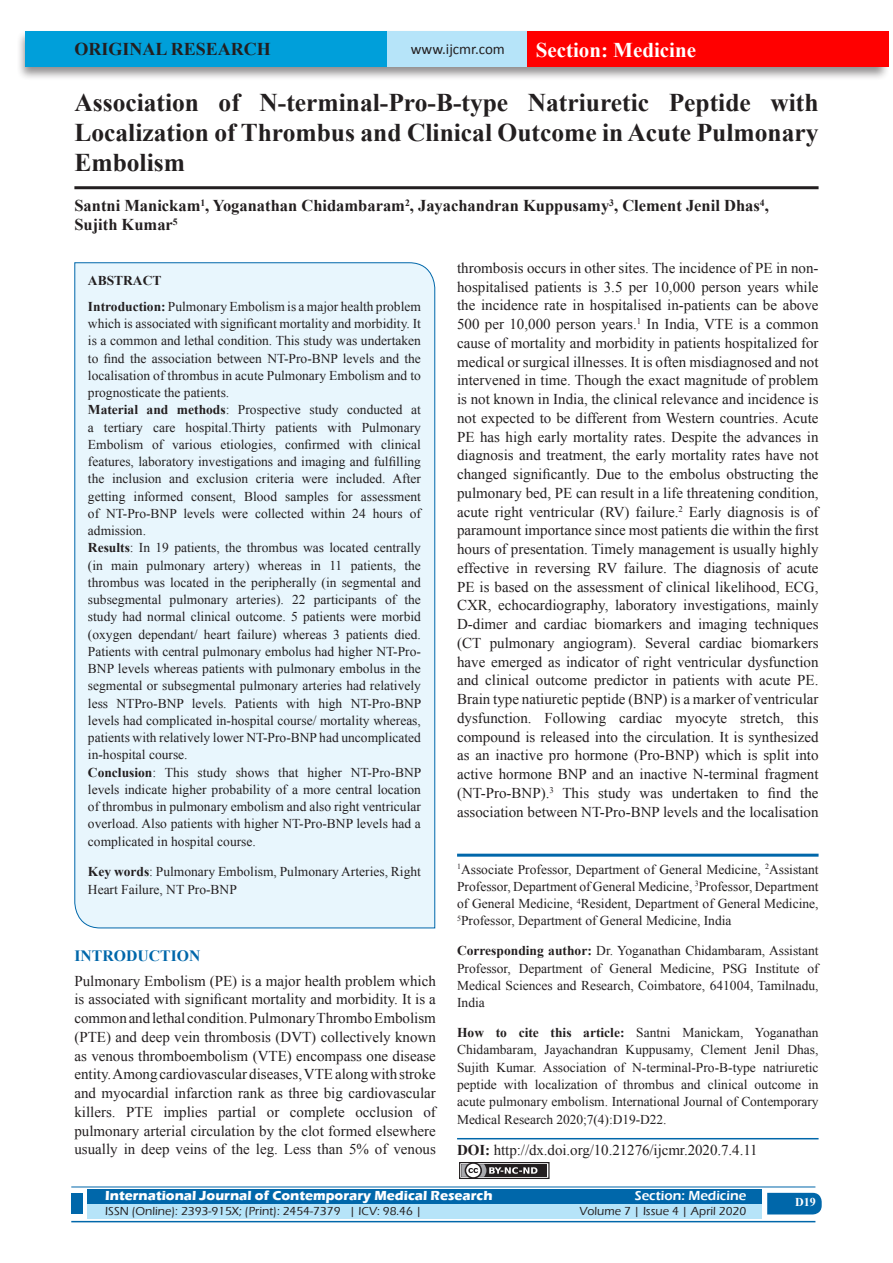
<style>
.page{position:relative;width:893px;height:1263px;background:#fff}
.page>*{position:absolute;margin:0;border:0;box-sizing:border-box;transform-origin:0 0}
.A_Title_New{font:700 25.5px/30px "Times New Roman";color:#231f20;text-align:justify}
.t1{font:700 21px "Times New Roman";color:#fff}
.AT_new{font:700 18px "Times New Roman";color:#231f20}
.AU-New{font:700 16.5px/18.8px "Times New Roman";color:#231f20}
.t2{font:700 15.75px "Times New Roman";color:#0067aa}
.TX_New{font:15px/18.8px "Times New Roman";color:#231f20;text-align:justify}
.t3{font:15px "Calibri";color:#231f20}
.HTC_new{font:13.5px/17.2px "Times New Roman";color:#231f20}
.Affi_New{font:13.5px/17.2px "Times New Roman";color:#231f20;text-align:justify}
.Corresponding{font:13.5px/17.2px "Times New Roman";color:#231f20;text-align:justify}
.t4{font:700 13.5px "Eras ITC";color:#fff}
.t5{font:600 13.5px "Eras ITC";color:#fff}
.t6{font:500 12px "Eras ITC";color:#231f20}
.t7{font:700 12px "Times New Roman";color:#fff}
.s1{font-weight:700}
</style>
<div class="page">
<div style="left:16px;top:29px;width:875px;height:52px;background:#231f20;opacity:.5"></div>
<div style="left:25px;top:31px;width:858px;height:35px;background:#b6e4f9"></div>
<div style="left:25px;top:31px;width:362px;height:35px;background:#009fda"></div>
<div style="left:527px;top:31px;width:361px;height:35px;background:#f00"></div>
<div style="left:87px;top:1189px;width:674px;height:15px;background:#0067aa"></div>
<div style="left:87px;top:1204px;width:674px;height:15px;background:#b6e4f9"></div>
<svg style="left:767px;top:1193px;width:55px;height:21px"></svg>
<hr style="left:71px;top:1186px;width:744px;height:1px;background:#0067aa">
<hr style="left:71px;top:1221px;width:744px;height:1px;background:#0067aa">
<div style="left:71px;top:1193px;width:12px;height:21px;background:#0067aa"></div>
<div style="left:459px;top:1162px;width:91px;height:17px;border:1px solid #231f20"></div>
<div style="left:461px;top:1164px;width:86px;height:13px;background:#231f20"></div>
<svg style="left:461px;top:1162px;width:76px;height:17px"></svg>
<hr style="left:74px;top:186px;width:745px;height:3px;background:#231f20">
<div style="left:74px;top:262px;width:361px;height:667px;background:#e8f6fd"></div>
<hr style="left:457px;top:854px;width:362px;height:3px;background:#0067aa">
<hr style="left:457px;top:1138px;width:362px;height:1px;background:#0067aa">
<p class="AT_new" style="left:74px;top:36px;width:198px">ORIGINAL RESEARCH</p>
<p class="t3" style="left:411px;top:40px;width:96px">www.ijcmr.com</p>
<h2 class="t1" style="left:536px;top:35px;width:162px">Section: Medicine</h2>
<p class="A_Title_New" style="left:74px;top:87px;width:746px">Association of N-terminal-Pro-B-type Natriuretic Peptide with Localization of Thrombus and Clinical Outcome in Acute Pulmonary Embolism</p>
<p class="AU-New" style="left:74px;top:196px;width:696px">Santni Manickam<sup>1</sup>, Yoganathan Chidambaram<sup>2</sup>, Jayachandran Kuppusamy<sup>3</sup>, Clement Jenil Dhas<sup>4</sup>,<br>Sujith Kumar<sup>5</sup></p>
<p class="HTC_new" style="left:88px;top:267px;width:335px;line-height:25.8px"><span class="s1">ABSTRACT<br>Introduction:</span> Pulmonary Embolism is a major health problem</p>
<p class="HTC_new" style="left:88px;top:315px;width:335px">which is associated with significant mortality and morbidity. It is a common and lethal condition. This study was undertaken to find the association between NT-Pro-BNP levels and the localisation of thrombus in acute Pulmonary Embolism and to prognosticate the patients.<br><span class="s1">Material and methods</span>: Prospective study conducted at a tertiary care hospital.Thirty patients with Pulmonary Embolism of various etiologies, confirmed with clinical features, laboratory investigations and imaging and fulfilling the inclusion and exclusion criteria were included. After getting informed consent, Blood samples for assessment of NT-Pro-BNP levels were collected within 24 hours of admission.<br><span class="s1">Results</span>: In 19 patients, the thrombus was located centrally (in main pulmonary artery) whereas in 11 patients, the thrombus was located in the peripherally (in segmental and subsegmental pulmonary arteries). 22 participants of the study had normal clinical outcome. 5 patients were morbid (oxygen dependant/ heart failure) whereas 3 patients died.<br>Patients with central pulmonary embolus had higher NT-Pro-BNP levels whereas patients with pulmonary embolus in the segmental or subsegmental pulmonary arteries had relatively less NTPro-BNP levels. Patients with high NT-Pro-BNP levels had complicated in-hospital course/ mortality whereas, patients with relatively lower NT-Pro-BNP had uncomplicated in-hospital course.<br><span class="s1">Conclusion</span>: This study shows that higher NT-Pro-BNP levels indicate higher probability of a more central location of thrombus in pulmonary embolism and also right ventricular overload. Also patients with higher NT-Pro-BNP levels had a complicated in hospital course.</p>
<p class="HTC_new" style="left:88px;top:863px;width:335px;line-height:18px"><span class="s1">Key words</span>: Pulmonary Embolism, Pulmonary Arteries, Right<br>Heart Failure, NT Pro-BNP</p>
<h1 class="t2" style="left:74px;top:944px;width:127px">INTRODUCTION</h1>
<p class="TX_New" style="left:74px;top:971px;width:363px">Pulmonary Embolism (PE) is a major health problem which is associated with significant mortality and morbidity. It is a common and lethal condition. Pulmonary Thrombo Embolism (PTE) and deep vein thrombosis (DVT) collectively known as venous thromboembolism (VTE) encompass one disease entity. Among cardiovascular diseases, VTE along with stroke and myocardial infarction rank as three big cardiovascular killers. PTE implies partial or complete occlusion of pulmonary arterial circulation by the clot formed elsewhere usually in deep veins of the leg. Less than 5% of venous</p>
<p class="TX_New" style="left:457px;top:258px;width:363px">thrombosis occurs in other sites. The incidence of PE in non&shy;hospitalised patients is 3.5 per 10,000 person years while the incidence rate in hospitalised in-patients can be above 500 per 10,000 person years.<sup>1</sup> In India, VTE is a common cause of mortality and morbidity in patients hospitalized for medical or surgical illnesses. It is often misdiagnosed and not intervened in time. Though the exact magnitude of problem is not known in India, the clinical relevance and incidence is not expected to be different from Western countries. Acute PE has high early mortality rates. Despite the advances in diagnosis and treatment, the early mortality rates have not changed significantly. Due to the embolus obstructing the pulmonary bed, PE can result in a life threatening condition, acute right ventricular (RV) failure.<sup>2</sup> Early diagnosis is of paramount importance since most patients die within the first hours of presentation. Timely management is usually highly effective in reversing RV failure. The diagnosis of acute PE is based on the assessment of clinical likelihood, ECG, CXR, echocardiography, laboratory investigations, mainly D-dimer and cardiac biomarkers and imaging techniques (CT pulmonary angiogram). Several cardiac biomarkers have emerged as indicator of right ventricular dysfunction and clinical outcome predictor in patients with acute PE.<br>Brain type natiuretic peptide (BNP) is a marker of ventricular dysfunction. Following cardiac myocyte stretch, this compound is released into the circulation. It is synthesized as an inactive pro hormone (Pro-BNP) which is split into active hormone BNP and an inactive N-terminal fragment (NT-Pro-BNP).<sup>3</sup> This study was undertaken to find the association between NT-Pro-BNP levels and the localisation</p>
<p class="Affi_New" style="left:457px;top:860px;width:363px"><sup>1</sup>Associate Professor, Department of General Medicine, <sup>2</sup>Assistant Professor, Department of General Medicine, <sup>3</sup>Professor, Department of General Medicine, <sup>4</sup>Resident, Department of General Medicine, <sup>5</sup>Professor, Department of General Medicine, India</p>
<p class="Corresponding" style="left:457px;top:942px;width:363px"><span class="s1">Corresponding author:</span> Dr. Yoganathan Chidambaram, Assistant Professor, Department of General Medicine, PSG Institute of Medical Sciences and Research, Coimbatore, 641004, Tamilnadu, India</p>
<p class="HTC_new" style="left:457px;top:1024px;width:363px;text-align:justify"><span class="s1">How to cite this article:</span> Santni Manickam, Yoganathan Chidambaram, Jayachandran Kuppusamy, Clement Jenil Dhas, Sujith Kumar. Association of N-terminal-Pro-B-type natriuretic peptide with localization of thrombus and clinical outcome in acute pulmonary embolism. International Journal of Contemporary Medical Research 2020;7(4):D19-D22.</p>
<p class="TX_New" style="left:457px;top:1140px;width:302px"><span class="s1">DOI:</span> http://dx.doi.org/10.21276/ijcmr.2020.7.4.11</p>
<p class="t4" style="left:105px;top:1188px;width:389px">International Journal of Contemporary Medical Research</p>
<p class="t5" style="left:635px;top:1188px;width:113px">Section: Medicine</p>
<p class="t6" style="left:105px;top:1204px;width:318px">ISSN (Online): 2393-915X; (Print): 2454-7379 | ICV: 98.46 |</p>
<p class="t6" style="left:579px;top:1204px;width:168px">Volume 7 | Issue 4 | April 2020</p>
<h4 class="t7" style="left:795px;top:1194px;width:22px">D19</h4>
</div>
